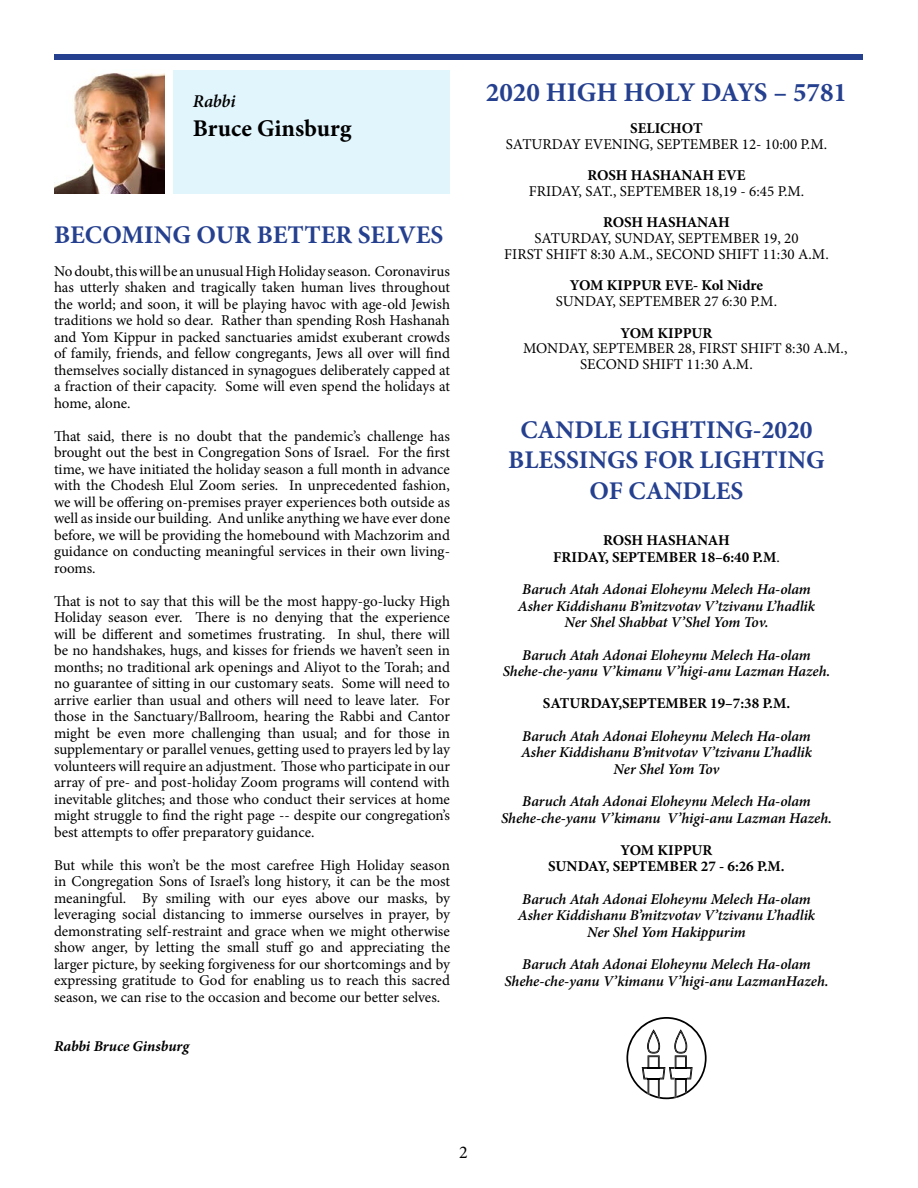
<style>
.page{position:relative;width:918px;height:1188px;background:#fff}
.page>*{position:absolute;margin:0;border:0;box-sizing:border-box;transform-origin:0 0}
.t1{font:700 27px "Minion Pro";color:#25408f}
.t2{font:700 25.5px/30.6px "Minion Pro";color:#25408f;text-align:center}
.t3{font:700 24px "Minion Pro";color:#000}
.t4{font:italic 600 18px "Minion Pro";letter-spacing:-.01em;color:#000}
.t5{font:18px "Minion Pro";color:#000}
.t6{font:15px/16.5px "Minion Pro";color:#000;text-align:justify}
.t7{font:italic 600 15px/16.4px "Minion Pro";letter-spacing:-.005em;color:#000;text-align:center}
.t8{font:700 15px/16.4px "Minion Pro";color:#000;text-align:center}
.t9{font:italic 700 15px "Minion Pro";letter-spacing:-.005em;color:#000}
.s1{font-weight:400}
</style>
<div class="page">
<div style="left:55px;top:54px;width:808px;height:6px;background:#25408f"></div>
<img style="left:55px;top:73px;width:110px;height:120px">
<div style="left:173px;top:70px;width:276px;height:124px;background:#e1f5fd"></div>
<svg style="left:626px;top:1017px;width:81px;height:82px"></svg>
<p class="t4" style="left:193px;top:88px;width:44px">Rabbi</p>
<h3 class="t3" style="left:193px;top:111px;width:160px">Bruce Ginsburg</h3>
<h2 class="t2" style="left:54px;top:220px;width:391px">BECOMING OUR BETTER SELVES</h2>
<p class="t6" style="left:54px;top:263px;width:398px">No doubt, this will be an unusual High Holiday season. Coronavirus has utterly shaken and tragically taken human lives throughout the world; and soon, it will be playing havoc with age-old Jewish traditions we hold so dear. Rather than spending Rosh Hashanah and Yom Kippur in packed sanctuaries amidst exuberant crowds of family, friends, and fellow congregants, Jews all over will find themselves socially distanced in synagogues deliberately capped at a fraction of their capacity. Some will even spend the holidays at home, alone.</p>
<p class="t6" style="left:54px;top:428px;width:398px">That said, there is no doubt that the pandemic’s challenge has brought out the best in Congregation Sons of Israel. For the first time, we have initiated the holiday season a full month in advance with the Chodesh Elul Zoom series. In unprecedented fashion, we will be offering on-premises prayer experiences both outside as well as inside our building. And unlike anything we have ever done before, we will be providing the homebound with Machzorim and guidance on conducting meaningful services in their own living&shy;rooms.</p>
<p class="t6" style="left:54px;top:593px;width:398px">That is not to say that this will be the most happy-go-lucky High Holiday season ever. There is no denying that the experience will be different and sometimes frustrating. In shul, there will be no handshakes, hugs, and kisses for friends we haven’t seen in months; no traditional ark openings and Aliyot to the Torah; and no guarantee of sitting in our customary seats. Some will need to arrive earlier than usual and others will need to leave later. For those in the Sanctuary/Ballroom, hearing the Rabbi and Cantor might be even more challenging than usual; and for those in supplementary or parallel venues, getting used to prayers led by lay volunteers will require an adjustment. Those who participate in our array of pre- and post-holiday Zoom programs will contend with inevitable glitches; and those who conduct their services at home might struggle to find the right page -- despite our congregation’s best attempts to offer preparatory guidance.</p>
<p class="t6" style="left:54px;top:857px;width:398px">But while this won’t be the most carefree High Holiday season in Congregation Sons of Israel’s long history, it can be the most meaningful. By smiling with our eyes above our masks, by leveraging social distancing to immerse ourselves in prayer, by demonstrating self-restraint and grace when we might otherwise show anger, by letting the small stuff go and appreciating the larger picture, by seeking forgiveness for our shortcomings and by expressing gratitude to God for enabling us to reach this sacred season, we can rise to the occasion and become our better selves.</p>
<p class="t9" style="left:54px;top:1036px;width:137px">Rabbi Bruce Ginsburg</p>
<h1 class="t1" style="left:486px;top:74px;width:363px">2020 HIGH HOLY DAYS – 5781</h1>
<p class="t8" style="left:630px;top:120px;width:74px">SELICHOT</p>
<p class="t6" style="left:506px;top:136px;width:323px">SATURDAY EVENING, SEPTEMBER 12- 10:00 P.M.</p>
<p class="t8" style="left:587px;top:167px;width:160px">ROSH HASHANAH EVE</p>
<p class="t6" style="left:529px;top:183px;width:277px">FRIDAY, SAT., SEPTEMBER 18,19 - 6:45 P.M.</p>
<p class="t8" style="left:603px;top:214px;width:128px">ROSH HASHANAH</p>
<p class="t6" style="left:504px;top:231px;width:326px;line-height:15.8px;text-align:center">SATURDAY, SUNDAY, SEPTEMBER 19, 20<br>FIRST SHIFT 8:30 A.M., SECOND SHIFT 11:30 A.M.</p>
<p class="t8" style="left:570px;top:277px;width:195px">YOM KIPPUR EVE- Kol Nidre</p>
<p class="t6" style="left:556px;top:293px;width:223px">SUNDAY, SEPTEMBER 27 6:30 P.M.</p>
<p class="t8" style="left:621px;top:324px;width:93px">YOM KIPPUR</p>
<p class="t6" style="left:580px;top:341px;width:269px;line-height:15.8px;text-indent:-57px">MONDAY, SEPTEMBER 28, FIRST SHIFT 8:30 A.M.,<br>SECOND SHIFT 11:30 A.M.</p>
<h2 class="t2" style="left:508px;top:414px;width:318px">CANDLE LIGHTING-2020<br>BLESSINGS FOR LIGHTING<br>OF CANDLES</h2>
<p class="t8" style="left:553px;top:532px;width:228px">ROSH HASHANAH<br>FRIDAY, SEPTEMBER 18–6:40 P.M<span class="s1">.</span></p>
<p class="t7" style="left:518px;top:581px;width:299px">Baruch Atah Adonai Eloheynu Melech Ha-olam<br>Asher Kiddishanu B’mitzvotav V’tzivanu L’hadlik<br>Ner Shel Shabbat V’Shel Yom Tov.</p>
<p class="t7" style="left:503px;top:647px;width:329px">Baruch Atah Adonai Eloheynu Melech Ha-olam<br>Shehe-che-yanu V’kimanu V’higi-anu Lazman Hazeh.</p>
<p class="t8" style="left:543px;top:695px;width:249px">SATURDAY,SEPTEMBER 19–7:38 P.M.</p>
<p class="t7" style="left:521px;top:728px;width:293px">Baruch Atah Adonai Eloheynu Melech Ha-olam<br>Asher Kiddishanu B’mitvotav V’tzivanu L’hadlik<br>Ner Shel Yom Tov</p>
<p class="t7" style="left:501px;top:793px;width:333px">Baruch Atah Adonai Eloheynu Melech Ha-olam<br>Shehe-che-yanu V’kimanu V’higi-anu Lazman Hazeh.</p>
<p class="t8" style="left:548px;top:842px;width:238px">YOM KIPPUR<br>SUNDAY, SEPTEMBER 27 - 6:26 P.M.</p>
<p class="t7" style="left:518px;top:891px;width:299px">Baruch Atah Adonai Eloheynu Melech Ha-olam<br>Asher Kiddishanu B’mitzvotav V’tzivanu L’hadlik<br>Ner Shel Yom Hakippurim</p>
<p class="t7" style="left:504px;top:956px;width:326px">Baruch Atah Adonai Eloheynu Melech Ha-olam<br>Shehe-che-yanu V’kimanu V’higi-anu LazmanHazeh.</p>
<p class="t5" style="left:459px;top:1140px;width:10px">2</p>
</div>
